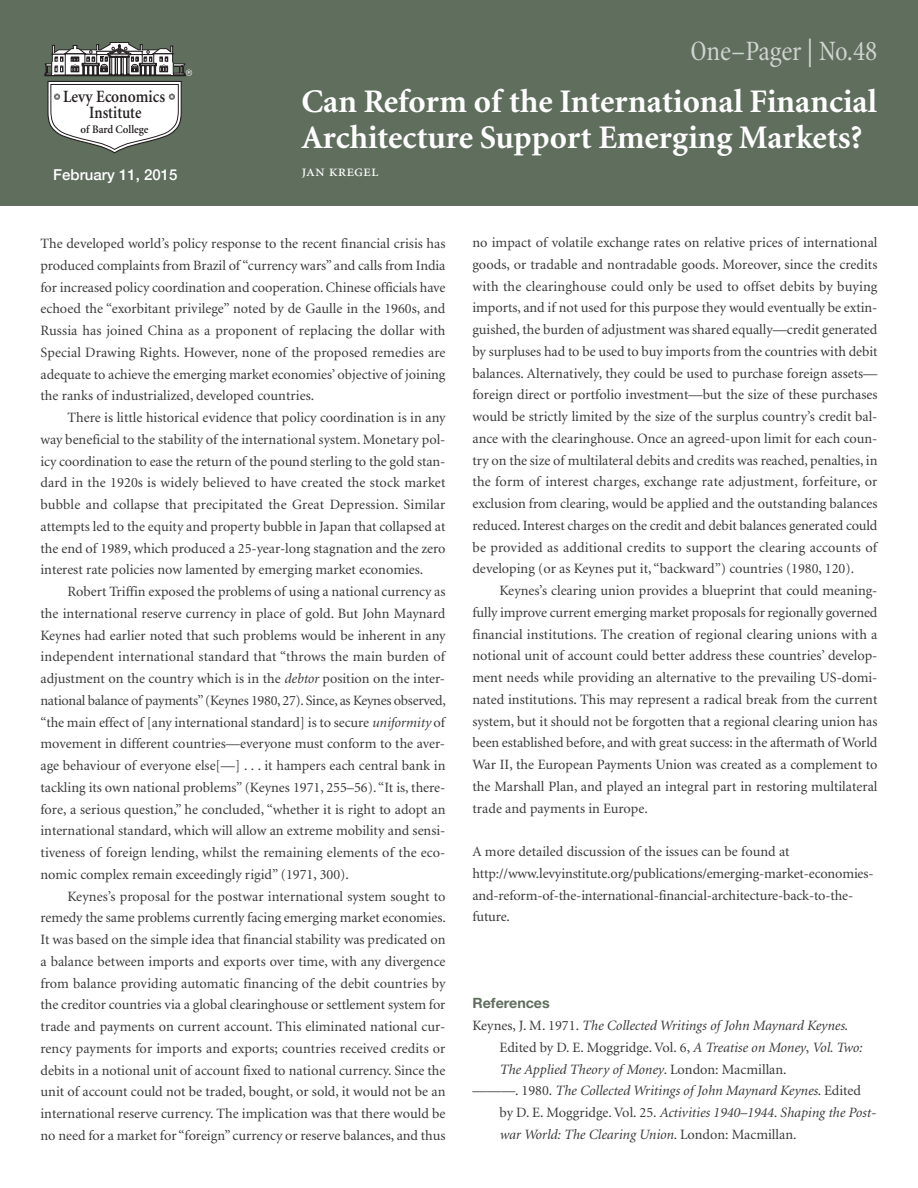
<style>
.page{position:relative;width:918px;height:1188px;background:#fff}
.page>*{position:absolute;margin:0;border:0;box-sizing:border-box;transform-origin:0 0}
.t1{font:700 33px/36px "Minion";color:#fff}
.t2{font:condensed 28.5px "Minion";letter-spacing:-.005em;color:#cfd4cf}
.t3{font:600 17.25px/16px "Minion";color:#231f20;text-align:center;scale:.9 1}
.t4{font:500 15px "Helvetica Neue";color:#fff}
.t5{font:14.25px/21.8px "Minion";color:#39383a;text-align:justify}
.t6{font:italic 14.25px "Minion";color:#39383a}
.t7{font:700 14.25px "Helvetica Neue";color:#606e5e}
.t8{font:600 11.55px "Minion";color:#231f20;scale:.95 1}
.s1{font-style:italic}
.s2{font-style:normal}
</style>
<div class="page">
<div style="left:0;top:0;width:918px;height:205px;background:#606e5e"></div>
<svg style="left:45px;top:42px;width:147px;height:111px"></svg>
<p class="t3" style="left:63px;top:89px;width:115px">Levy Economics<br>Institute</p>
<p class="t8" style="left:80px;top:125px;width:73px">of Bard College</p>
<p class="t4" style="left:53px;top:166px;width:126px">February 11, 2015</p>
<h2 class="t2" style="left:691px;top:40px;width:188px">One–Pager | No.48</h2>
<h1 class="t1" style="left:302px;top:86px;width:577px">Can Reform of the International Financial<br>Architecture Support Emerging Markets?</h1>
<p class="t5" style="left:40px;top:234px;width:407px">The developed world’s policy response to the recent financial crisis has produced complaints from Brazil of “currency wars” and calls from India for increased policy coordination and cooperation. Chinese officials have echoed the “exorbitant privilege” noted by de Gaulle in the 1960s, and Russia has joined China as a proponent of replacing the dollar with Special Drawing Rights. However, none of the proposed remedies are adequate to achieve the emerging market economies’ objective of joining the ranks of industrialized, developed countries.</p>
<p class="t5" style="left:40px;top:408px;width:407px;text-indent:27px">There is little historical evidence that policy coordination is in any way beneficial to the stability of the international system. Monetary pol&shy;icy coordination to ease the return of the pound sterling to the gold stan&shy;dard in the 1920s is widely believed to have created the stock market bubble and collapse that precipitated the Great Depression. Similar attempts led to the equity and property bubble in Japan that collapsed at the end of 1989, which produced a 25-year-long stagnation and the zero interest rate policies now lamented by emerging market economies.</p>
<p class="t5" style="left:40px;top:582px;width:407px;text-indent:27px">Robert Triffin exposed the problems of using a national currency as the international reserve currency in place of gold. But John Maynard Keynes had earlier noted that such problems would be inherent in any independent international standard that “throws the main burden of adjustment on the country which is in the <span class="s1">debtor</span> position on the inter&shy;national balance of payments”(Keynes 1980, 27). Since, as Keynes observed, “the main effect of [any international standard] is to secure <span class="s1">uniformity</span> of movement in different countries—everyone must conform to the aver&shy;age behaviour of everyone else[—] . . . it hampers each central bank in tackling its own national problems” (Keynes 1971, 255–56). “It is, there&shy;fore, a serious question,” he concluded, “whether it is right to adopt an international standard, which will allow an extreme mobility and sensi&shy;tiveness of foreign lending, whilst the remaining elements of the eco&shy;nomic complex remain exceedingly rigid” (1971, 300).</p>
<p class="t5" style="left:41px;top:886px;width:407px;text-indent:27px">Keynes’s proposal for the postwar international system sought to remedy the same problems currently facing emerging market economies.<br>It was based on the simple idea that financial stability was predicated on a balance between imports and exports over time, with any divergence from balance providing automatic financing of the debit countries by the creditor countries via a global clearinghouse or settlement system for trade and payments on current account. This eliminated national cur&shy;rency payments for imports and exports; countries received credits or debits in a notional unit of account fixed to national currency. Since the unit of account could not be traded, bought, or sold, it would not be an international reserve currency. The implication was that there would be no need for a market for “foreign” currency or reserve balances, and thus</p>
<p class="t5" style="left:472px;top:233px;width:407px">no impact of volatile exchange rates on relative prices of international goods, or tradable and nontradable goods. Moreover, since the credits with the clearinghouse could only be used to offset debits by buying imports, and if not used for this purpose they would eventually be extin&shy;guished, the burden of adjustment was shared equally—credit generated by surpluses had to be used to buy imports from the countries with debit balances. Alternatively, they could be used to purchase foreign assets— foreign direct or portfolio investment—but the size of these purchases would be strictly limited by the size of the surplus country’s credit bal&shy;ance with the clearinghouse. Once an agreed-upon limit for each coun&shy;try on the size of multilateral debits and credits was reached, penalties, in the form of interest charges, exchange rate adjustment, forfeiture, or exclusion from clearing, would be applied and the outstanding balances reduced. Interest charges on the credit and debit balances generated could be provided as additional credits to support the clearing accounts of developing (or as Keynes put it, “backward”) countries (1980, 120).</p>
<p class="t5" style="left:472px;top:581px;width:407px;text-indent:27px">Keynes’s clearing union provides a blueprint that could meaning&shy;fully improve current emerging market proposals for regionally governed financial institutions. The creation of regional clearing unions with a notional unit of account could better address these countries’ develop&shy;ment needs while providing an alternative to the prevailing US-domi&shy;nated institutions. This may represent a radical break from the current system, but it should not be forgotten that a regional clearing union has been established before, and with great success: in the aftermath of World War II, the European Payments Union was created as a complement to the Marshall Plan, and played an integral part in restoring multilateral trade and payments in Europe.</p>
<p class="t5" style="left:473px;top:842px;width:403px;text-align:left">A more detailed discussion of the issues can be found at http://www.levyinstitute.org/publications/emerging-market-economies&shy;and-reform-of-the-international-financial-architecture-back-to-the&shy;future.</p>
<p class="t7" style="left:472px;top:998px;width:79px">References</p>
<p class="t6" style="left:472px;top:1020px;width:377px"><span class="s2">Keynes, J. M. 1971.</span> The Collected Writings of John Maynard Keynes<span class="s2">.</span></p>
<p class="t5" style="left:500px;top:1038px;width:364px">Edited by D. E. Moggridge. Vol. 6, <span class="s1">A Treatise on Money</span>, <span class="s1">Vol. Two:</span></p>
<p class="t6" style="left:500px;top:1063px;width:289px">The Applied Theory of Money<span class="s2">. London: Macmillan.</span></p>
<p class="t6" style="left:473px;top:1085px;width:390px"><span class="s2">———. 1980.</span> The Collected Writings of John Maynard Keynes<span class="s2">. Edited</span></p>
<p class="t6" style="left:500px;top:1107px;width:378px"><span class="s2">by D. E. Moggridge. Vol. 25.</span> Activities 1940–1944. Shaping the Post-</p>
<p class="t6" style="left:500px;top:1129px;width:299px">war World: The Clearing Union<span class="s2">. London: Macmillan.</span></p>
</div>
